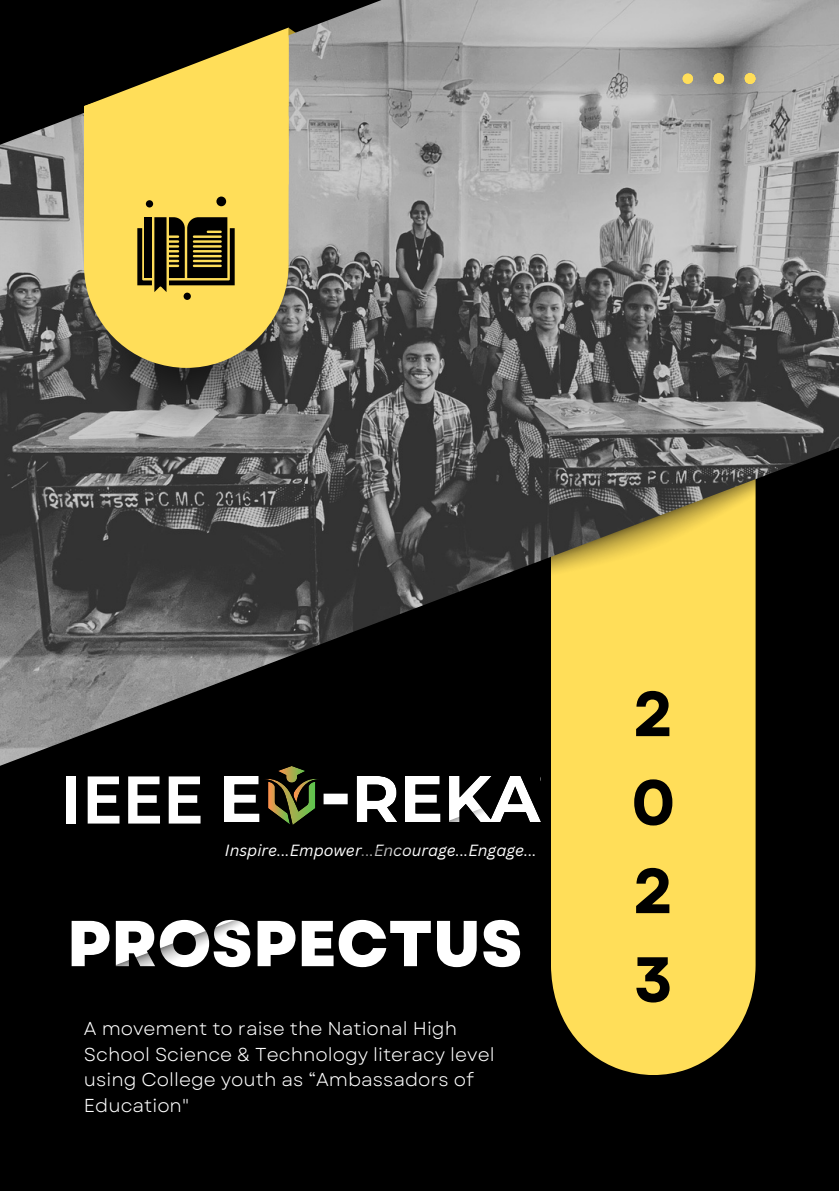
<style>
.page{position:relative;width:839px;height:1191px;background:#fff}
.page>*{position:absolute;margin:0;border:0;box-sizing:border-box;transform-origin:0 0}
.t1{font:700 66px "Canva Sans";color:#fff}
.t2{font:800 64.6px "Garet";color:#fff}
.t3{font:700 63.4px "Garet";color:#000}
.t4{font:18.6px/25.6px "Garet";color:#fff}
.t5{font:italic 15.8px "Canva Sans";color:#fff}
</style>
<div class="page">
<div style="left:0;top:0;width:838px;height:1191px;background:#000"></div>
<svg style="left:551px;top:766px;width:204px;height:309px;background:#eccd52"></svg>
<img style="left:0;top:0;width:838px;height:766px">
<svg style="left:682px;top:74px;width:11px;height:10px"></svg>
<svg style="left:713px;top:73px;width:11px;height:11px"></svg>
<svg style="left:744px;top:73px;width:11px;height:11px"></svg>
<svg style="left:356px;top:776px;width:41px;height:31px"></svg>
<svg style="left:405px;top:776px;width:35px;height:31px"></svg>
<svg style="left:449px;top:776px;width:92px;height:46px"></svg>
<div style="left:323px;top:794px;width:24px;height:10px;background:#fff"></div>
<svg style="left:224px;top:766px;width:94px;height:57px"></svg>
<img style="left:288px;top:807px;width:204px;height:18px">
<svg style="left:84px;top:368px;width:204px;height:60px;background:#626262"></svg>
<svg style="left:84px;top:185px;width:204px;height:183px;background:#a2924f"></svg>
<div style="left:84px;top:146px;width:204px;height:204px;background:#ffde59;border-radius:50%"></div>
<div style="left:216px;top:197px;width:10px;height:9px;background:#000;border-radius:50%"></div>
<div style="left:146px;top:200px;width:7px;height:8px;background:#000;border-radius:50%"></div>
<div style="left:183px;top:293px;width:8px;height:7px;background:#000;border-radius:50%"></div>
<svg style="left:137px;top:217px;width:98px;height:75px"></svg>
<svg style="left:84px;top:28px;width:215px;height:157px"></svg>
<p class="t1" style="left:60px;top:753px;width:145px">IEEE</p>
<p class="t5" style="left:225px;top:839px;width:313px">Inspire...Empower...Encourage...Engage...</p>
<p class="t2" style="left:67px;top:897px;width:457px">PROSPECTUS</p>
<p class="t4" style="left:84px;top:1016px;width:412px">A movement to raise the National High<br>School Science &amp; Technology literacy level using College youth as “Ambassadors of<br>Education"</p>
<p class="t3" style="left:633px;top:668px;width:42px">2</p>
<p class="t3" style="left:631px;top:757px;width:46px">0</p>
<p class="t3" style="left:633px;top:845px;width:42px">2</p>
<p class="t3" style="left:633px;top:934px;width:41px">3</p>
</div>
